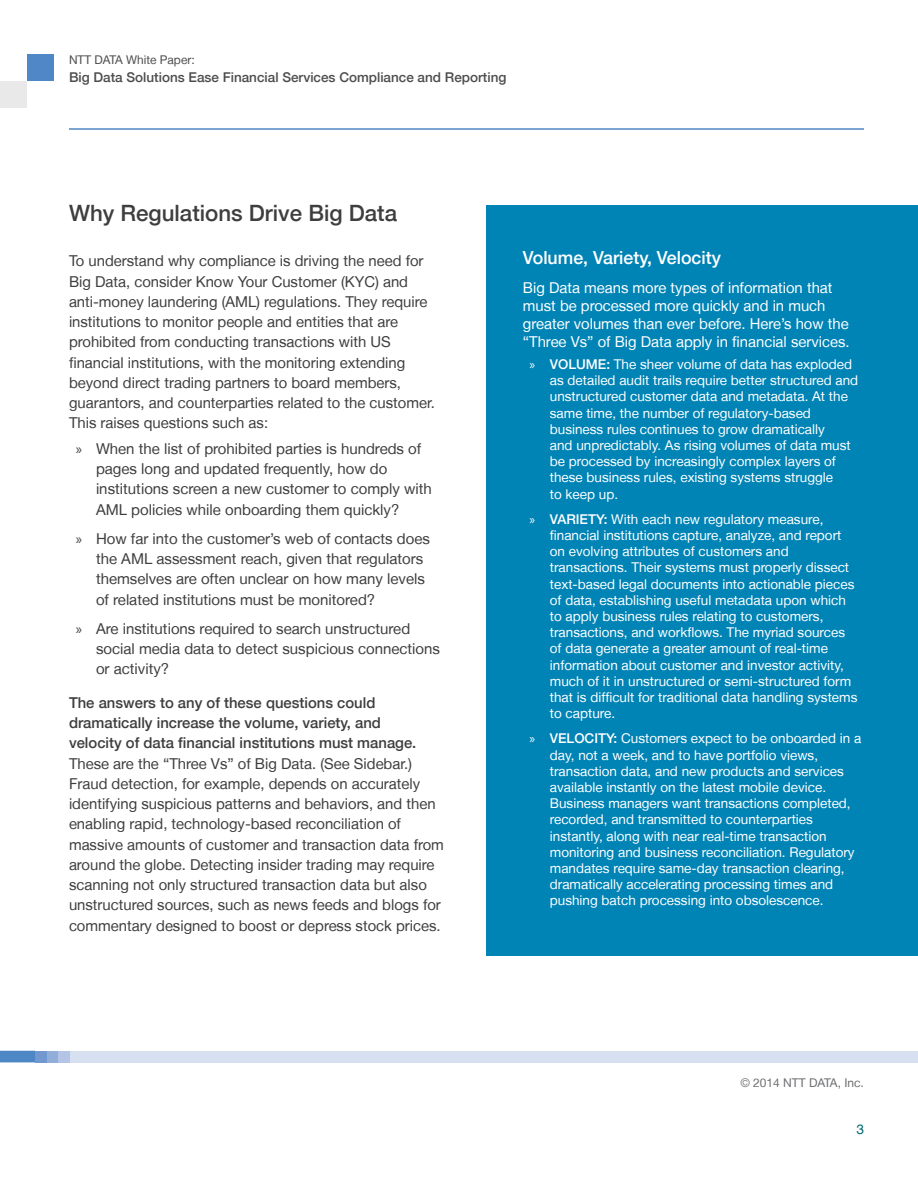
<style>
.page{position:relative;width:918px;height:1188px;background:#fff}
.page>*{position:absolute;margin:0;border:0;box-sizing:border-box;transform-origin:0 0}
.Headings{font:500 22.5px "Helvetica Neue LT";color:#3e3e3f}
.Body_bold{font:500 18px "Helvetica Neue LT";color:#fff}
.Body{font:15px/20.2px "Helvetica Neue LT";color:#3e3e3f}
.Body-2{font:15px/18px "Helvetica Neue LT";color:#fff}
.t1{font:13.5px/16.2px "Helvetica Neue LT";color:#fff}
.t2{font:500 13.5px "Helvetica Neue LT";color:#4d4d4d}
.t3{font:13.5px "Helvetica LT Com";color:#006a71}
.t4{font:12px "Helvetica Neue LT";color:#4d4d4d}
.t5{font:12px "Helvetica Neue LT";color:#6c6d70}
.s1{font-family:"Myriad Pro"}
.s2{font-weight:500}
.s3{color:#808285}
</style>
<div class="page">
<svg style="left:0;top:1051px;width:35px;height:11px"></svg>
<div style="left:35px;top:1051px;width:12px;height:11px;background:#7198cf"></div>
<div style="left:47px;top:1051px;width:12px;height:11px;background:#91aeda"></div>
<div style="left:59px;top:1051px;width:11px;height:11px;background:#b3c4e4"></div>
<div style="left:70px;top:1051px;width:848px;height:11px;background:#d6e0f1"></div>
<svg style="left:0;top:54px;width:54px;height:54px"></svg>
<hr style="left:69px;top:128px;width:795px;height:2px;background:#5087c7">
<div style="left:486px;top:205px;width:432px;height:751px;background:#0084b6"></div>
<p class="t4" style="left:69px;top:53px;width:127px">NTT DATA White Paper:</p>
<p class="t2" style="left:69px;top:69px;width:439px">Big Data Solutions Ease Financial Services Compliance and Reporting</p>
<p class="Headings" style="left:69px;top:200px;width:330px">Why Regulations Drive Big Data</p>
<p class="Body" style="left:69px;top:251px;width:367px">To understand why compliance is driving the need for Big Data, consider Know Your Customer (KYC) and anti-money laundering (AML) regulations. They require institutions to monitor people and entities that are prohibited from conducting transactions with US financial institutions, with the monitoring extending beyond direct trading partners to board members, guarantors, and counterparties related to the customer.<br>This raises questions such as:</p>
<p class="Body" style="left:96px;top:438px;width:337px;text-indent:-20px"><span class="s1">»</span> When the list of prohibited parties is hundreds of pages long and updated frequently, how do institutions screen a new customer to comply with AML policies while onboarding them quickly?</p>
<p class="Body" style="left:96px;top:528px;width:335px;text-indent:-20px"><span class="s1">»</span> How far into the customer’s web of contacts does the AML assessment reach, given that regulators themselves are often unclear on how many levels of related institutions must be monitored?</p>
<p class="Body" style="left:96px;top:618px;width:345px;text-indent:-20px"><span class="s1">»</span> Are institutions required to search unstructured social media data to detect suspicious connections or activity?</p>
<p class="Body" style="left:69px;top:692px;width:376px"><span class="s2">The answers to any of these questions could dramatically increase the volume, variety, and<br>velocity of data financial institutions must manage.<br></span>These are the “Three Vs” of Big Data. (See Sidebar.)<br>Fraud detection, for example, depends on accurately identifying suspicious patterns and behaviors, and then enabling rapid, technology-based reconciliation of massive amounts of customer and transaction data from around the globe. Detecting insider trading may require scanning not only structured transaction data but also unstructured sources, such as news feeds and blogs for commentary designed to boost or depress stock prices.</p>
<p class="Body_bold" style="left:523px;top:247px;width:200px">Volume, Variety, Velocity</p>
<p class="Body-2" style="left:523px;top:279px;width:328px">Big Data means more types of information that must be processed more quickly and in much greater volumes than ever before. Here’s how the “Three Vs” of Big Data apply in financial services.</p>
<p class="t1" style="left:550px;top:356px;width:310px;text-indent:-20px"><span class="s1">»</span> <span class="s2">VOLUME:</span> The sheer volume of data has exploded as detailed audit trails require better structured and unstructured customer data and metadata. At the same time, the number of regulatory-based business rules continues to grow dramatically<br>and unpredictably. As rising volumes of data must be processed by increasingly complex layers of these business rules, existing systems struggle<br>to keep up.</p>
<p class="t1" style="left:550px;top:511px;width:309px;text-indent:-20px"><span class="s1">»</span> <span class="s2">VARIETY:</span> With each new regulatory measure, financial institutions capture, analyze, and report on evolving attributes of customers and transactions. Their systems must properly dissect text-based legal documents into actionable pieces of data, establishing useful metadata upon which to apply business rules relating to customers, transactions, and workflows. The myriad sources of data generate a greater amount of real-time information about customer and investor activity, much of it in unstructured or semi-structured form that is difficult for traditional data handling systems to capture.</p>
<p class="t1" style="left:550px;top:730px;width:313px;text-indent:-20px"><span class="s1">»</span> <span class="s2">VELOCITY:</span> Customers expect to be onboarded in a day, not a week, and to have portfolio views, transaction data, and new products and services available instantly on the latest mobile device.<br>Business managers want transactions completed, recorded, and transmitted to counterparties instantly, along with near real-time transaction monitoring and business reconciliation. Regulatory mandates require same-day transaction clearing, dramatically accelerating processing times and pushing batch processing into obsolescence.</p>
<p class="t5" style="left:740px;top:1075px;width:125px"><span class="s3">©</span> 2014 NTT DATA, Inc.</p>
<p class="t3" style="left:856px;top:1121px;width:9px">3</p>
</div>
